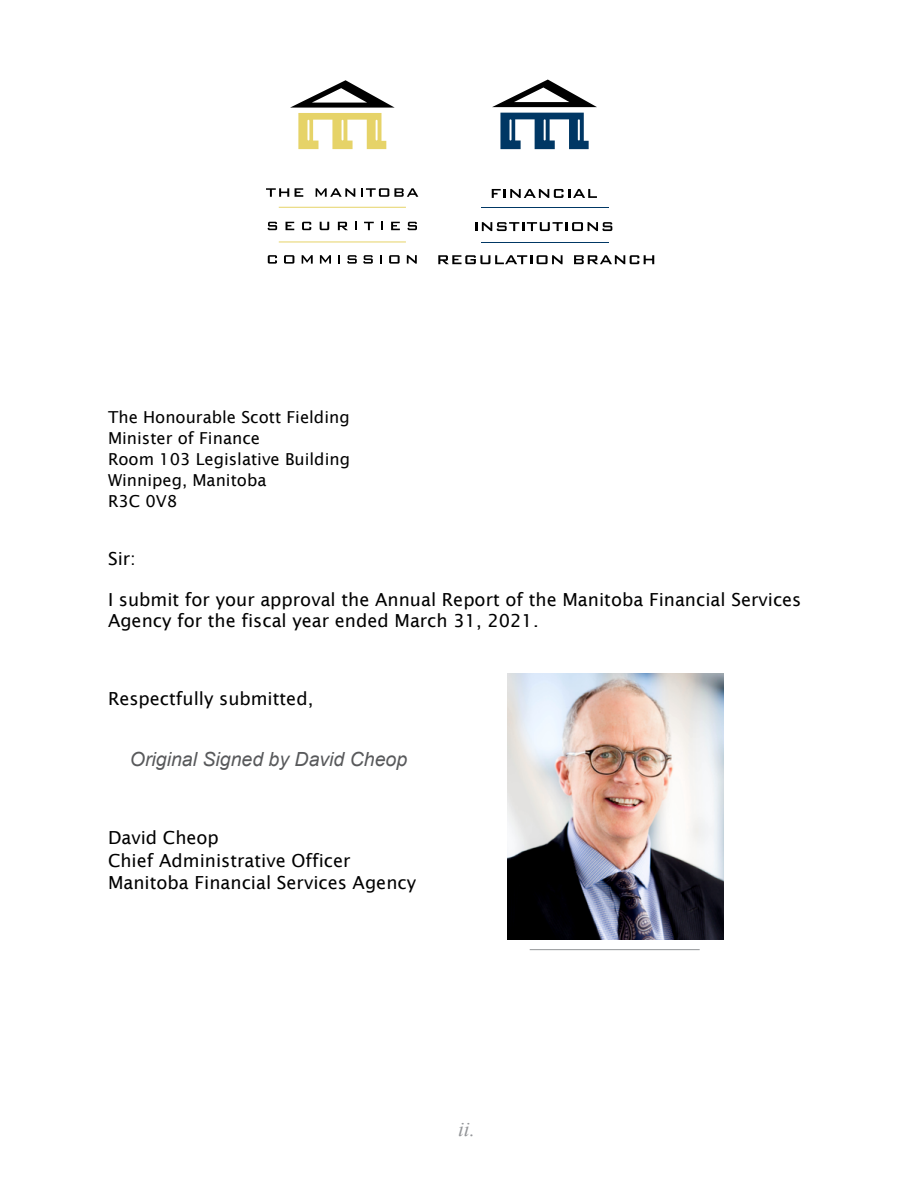
<style>
.page{position:relative;width:918px;height:1188px;background:#fff}
.page>*{position:absolute;margin:0;border:0;box-sizing:border-box;transform-origin:0 0}
.t1{font:italic 21px "Times New Roman";color:#939598}
.t2{font:italic 19.5px "Arial";color:#58595b}
.t3{font:18px/22.5px "Lucida Sans";color:#000}
.t4{font:16.5px/21px "Lucida Sans";color:#000}
</style>
<div class="page">
<hr style="left:530px;top:949px;width:170px;height:1px;background:#939598">
<svg style="left:492px;top:189px;width:105px;height:9px"></svg>
<svg style="left:475px;top:222px;width:137px;height:9px"></svg>
<svg style="left:492px;top:80px;width:105px;height:27px"></svg>
<svg style="left:500px;top:113px;width:89px;height:36px"></svg>
<hr style="left:510px;top:119px;width:2px;height:21px;background:#fff">
<hr style="left:544px;top:119px;width:2px;height:21px;background:#fff">
<hr style="left:578px;top:119px;width:2px;height:21px;background:#fff">
<hr style="left:481px;top:208px;width:127px;height:1px;background:#003764">
<hr style="left:481px;top:243px;width:127px;height:1px;background:#003764">
<svg style="left:438px;top:255px;width:125px;height:9px"></svg>
<svg style="left:574px;top:255px;width:80px;height:9px"></svg>
<svg style="left:290px;top:80px;width:105px;height:69px"></svg>
<svg style="left:268px;top:255px;width:9px;height:9px"></svg>
<svg style="left:284px;top:255px;width:10px;height:9px"></svg>
<svg style="left:302px;top:255px;width:11px;height:9px"></svg>
<svg style="left:320px;top:255px;width:11px;height:9px"></svg>
<svg style="left:338px;top:255px;width:2px;height:9px"></svg>
<svg style="left:347px;top:255px;width:10px;height:9px"></svg>
<svg style="left:363px;top:255px;width:10px;height:9px"></svg>
<svg style="left:380px;top:255px;width:2px;height:9px"></svg>
<svg style="left:389px;top:255px;width:11px;height:9px"></svg>
<svg style="left:407px;top:255px;width:10px;height:9px"></svg>
<svg style="left:268px;top:222px;width:9px;height:8px"></svg>
<svg style="left:286px;top:222px;width:8px;height:8px"></svg>
<svg style="left:302px;top:222px;width:9px;height:8px"></svg>
<svg style="left:320px;top:222px;width:9px;height:8px"></svg>
<svg style="left:338px;top:222px;width:10px;height:8px"></svg>
<svg style="left:355px;top:222px;width:2px;height:8px"></svg>
<svg style="left:364px;top:222px;width:10px;height:8px"></svg>
<svg style="left:391px;top:222px;width:9px;height:8px"></svg>
<svg style="left:408px;top:222px;width:9px;height:8px"></svg>
<svg style="left:266px;top:188px;width:23px;height:9px"></svg>
<svg style="left:295px;top:188px;width:8px;height:9px"></svg>
<svg style="left:316px;top:188px;width:39px;height:9px"></svg>
<svg style="left:361px;top:188px;width:57px;height:9px"></svg>
<hr style="left:279px;top:207px;width:127px;height:1px;background:#e6d368">
<hr style="left:279px;top:242px;width:127px;height:1px;background:#e6d368">
<img style="left:508px;top:673px;width:216px;height:267px">
<p class="t4" style="left:108px;top:406px;width:244px">The Honourable Scott Fielding<br>Minister of Finance<br>Room 103 Legislative Building<br>Winnipeg, Manitoba<br>R3C 0V8</p>
<p class="t3" style="left:108px;top:548px;width:29px">Sir:</p>
<p class="t3" style="left:108px;top:589px;width:695px;line-height:21px">I submit for your approval the Annual Report of the Manitoba Financial Services<br>Agency for the fiscal year ended March 31, 2021.</p>
<p class="t3" style="left:108px;top:687px;width:207px">Respectfully submitted,</p>
<p class="t2" style="left:130px;top:746px;width:279px">Original Signed by David Cheop</p>
<p class="t3" style="left:108px;top:827px;width:310px">David Cheop<br>Chief Administrative Officer<br>Manitoba Financial Services Agency</p>
<p class="t1" style="left:458px;top:1115px;width:18px">ii.</p>
</div>
